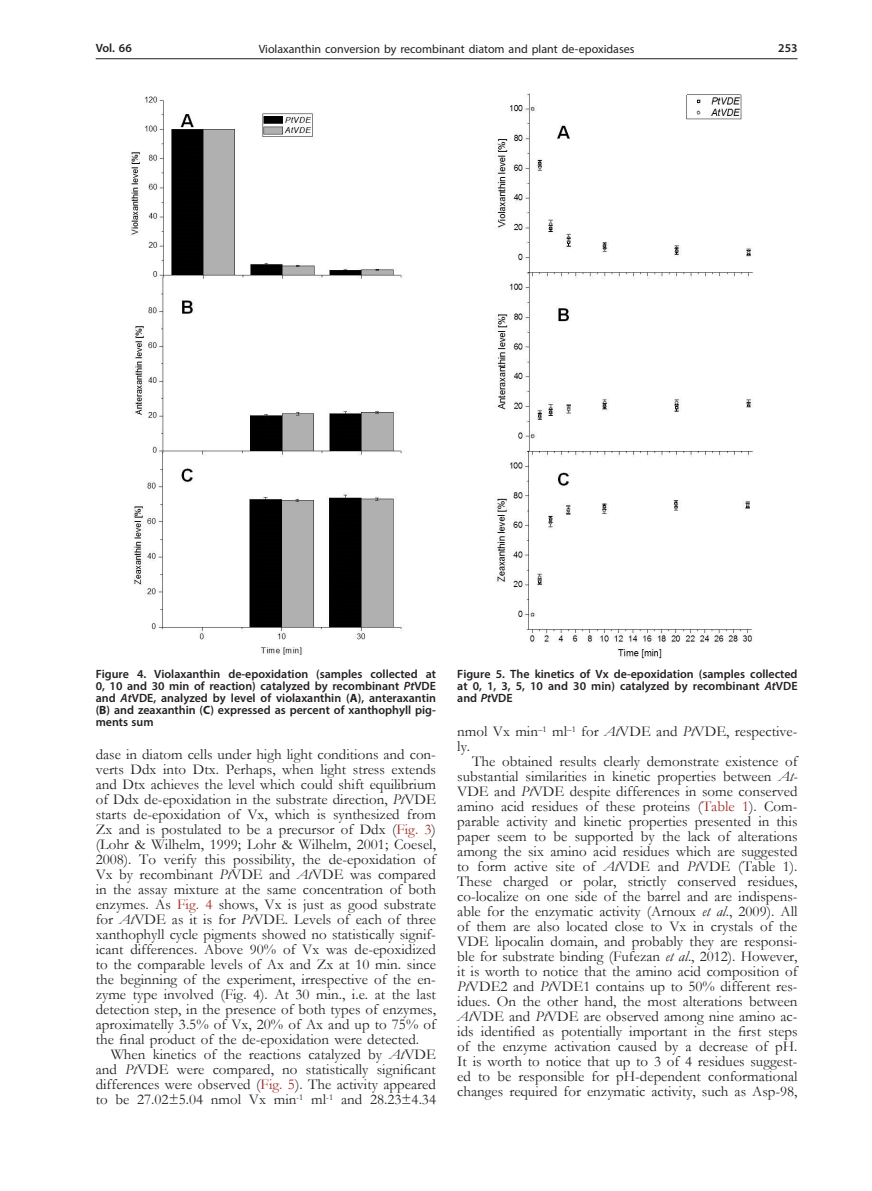
<style>
.page{position:relative;width:872px;height:1191px;background:#fff}
.page>*{position:absolute;margin:0;border:0;box-sizing:border-box;transform-origin:0 0}
.Body_tekst{font:15px/15px "Garamond";color:#231f20;text-align:justify}
.Figure{font:600 12px/12px "Myriad Pro";color:#231f20;text-align:justify}
.t1{font:12px "Myriad Pro";color:#231f20}
.s1{font-style:italic}
.s2{font-weight:700}
.s3{color:#9f2d26}
</style>
<div class="page">
<hr style="left:96px;top:58px;width:701px;height:1px;background:#231f20">
<img style="left:129px;top:96px;width:273px;height:559px">
<img style="left:495px;top:93px;width:259px;height:566px">
<p class="Figure" style="left:96px;top:42px;width:38px">Vol. 66</p>
<p class="t1" style="left:259px;top:42px;width:377px">Violaxanthin conversion by recombinant diatom and plant de-epoxidases</p>
<p class="Figure" style="left:778px;top:42px;width:21px">253</p>
<p class="Figure" style="left:96px;top:668px;width:342px">Figure 4. Violaxanthin de-epoxidation (samples collected at 0, 10 and 30 min of reaction) catalyzed by recombinant <span class="s1">Pt</span>VDE and <span class="s1">At</span>VDE, analyzed by level of violaxanthin (<span class="s2">A</span>), anteraxantin (<span class="s2">B</span>) and zeaxanthin (<span class="s2">C</span>) expressed as percent of xanthophyll pig&shy;ments sum</p>
<p class="Figure" style="left:457px;top:668px;width:342px">Figure 5. The kinetics of Vx de-epoxidation (samples collected at 0, 1, 3, 5, 10 and 30 min) catalyzed by recombinant <span class="s1">At</span>VDE and <span class="s1">Pt</span>VDE</p>
<p class="Body_tekst" style="left:457px;top:723px;width:342px">nmol Vx min<sup>–1</sup> ml<sup>–1</sup> for <span class="s1">At</span>VDE and <span class="s1">Pt</span>VDE, respective&shy;ly.</p>
<p class="Body_tekst" style="left:457px;top:753px;width:342px;text-indent:15px">The obtained results clearly demonstrate existence of substantial similarities in kinetic properties between <span class="s1">At-</span>VDE and <span class="s1">Pt</span>VDE despite differences in some conserved amino acid residues of these proteins (<span class="s3">Table 1</span>). Com&shy;parable activity and kinetic properties presented in this paper seem to be supported by the lack of alterations among the six amino acid residues which are suggested to form active site of <span class="s1">At</span>VDE and <span class="s1">Pt</span>VDE (Table 1).<br>These charged or polar, strictly conserved residues, co-localize on one side of the barrel and are indispens&shy;able for the enzymatic activity (Arnoux <span class="s1">et al</span>., 2009). All of them are also located close to Vx in crystals of the VDE lipocalin domain, and probably they are responsi&shy;ble for substrate binding (Fufezan <span class="s1">et al</span>., 2012). However, it is worth to notice that the amino acid composition of <span class="s1">Pt</span>VDE2 and <span class="s1">Pt</span>VDE1 contains up to 50% different res&shy;idues. On the other hand, the most alterations between <span class="s1">At</span>VDE and <span class="s1">Pt</span>VDE are observed among nine amino ac&shy;ids identified as potentially important in the first steps of the enzyme activation caused by a decrease of pH.<br>It is worth to notice that up to 3 of 4 residues suggest&shy;ed to be responsible for pH-dependent conformational changes required for enzymatic activity, such as Asp-98,</p>
<p class="Body_tekst" style="left:96px;top:746px;width:342px">dase in diatom cells under high light conditions and con&shy;verts Ddx into Dtx. Perhaps, when light stress extends and Dtx achieves the level which could shift equilibrium of Ddx de-epoxidation in the substrate direction, <span class="s1">Pt</span>VDE starts de-epoxidation of Vx, which is synthesized from Zx and is postulated to be a precursor of Ddx (<span class="s3">Fig. 3</span>) (Lohr &amp; Wilhelm, 1999; Lohr &amp; Wilhelm, 2001; Coesel, 2008). To verify this possibility, the de-epoxidation of Vx by recombinant <span class="s1">Pt</span>VDE and <span class="s1">At</span>VDE was compared in the assay mixture at the same concentration of both enzymes. As <span class="s3">Fig. 4</span> shows, Vx is just as good substrate for <span class="s1">At</span>VDE as it is for <span class="s1">Pt</span>VDE. Levels of each of three xanthophyll cycle pigments showed no statistically signif&shy;icant differences. Above 90% of Vx was de-epoxidized to the comparable levels of Ax and Zx at 10 min. since the beginning of the experiment, irrespective of the en&shy;zyme type involved (Fig. 4). At 30 min., i.e. at the last detection step, in the presence of both types of enzymes, aproximatelly 3.5% of Vx, 20% of Ax and up to 75% of the final product of the de-epoxidation were detected.</p>
<p class="Body_tekst" style="left:96px;top:1046px;width:342px;text-indent:15px">When kinetics of the reactions catalyzed by <span class="s1">At</span>VDE and <span class="s1">Pt</span>VDE were compared, no statistically significant differences were observed (<span class="s3">Fig. 5</span>). The activity appeared to be 27.02±5.04 nmol Vx min<sup>-1</sup> ml<sup>-1</sup> and 28.23±4.34</p>
</div>
